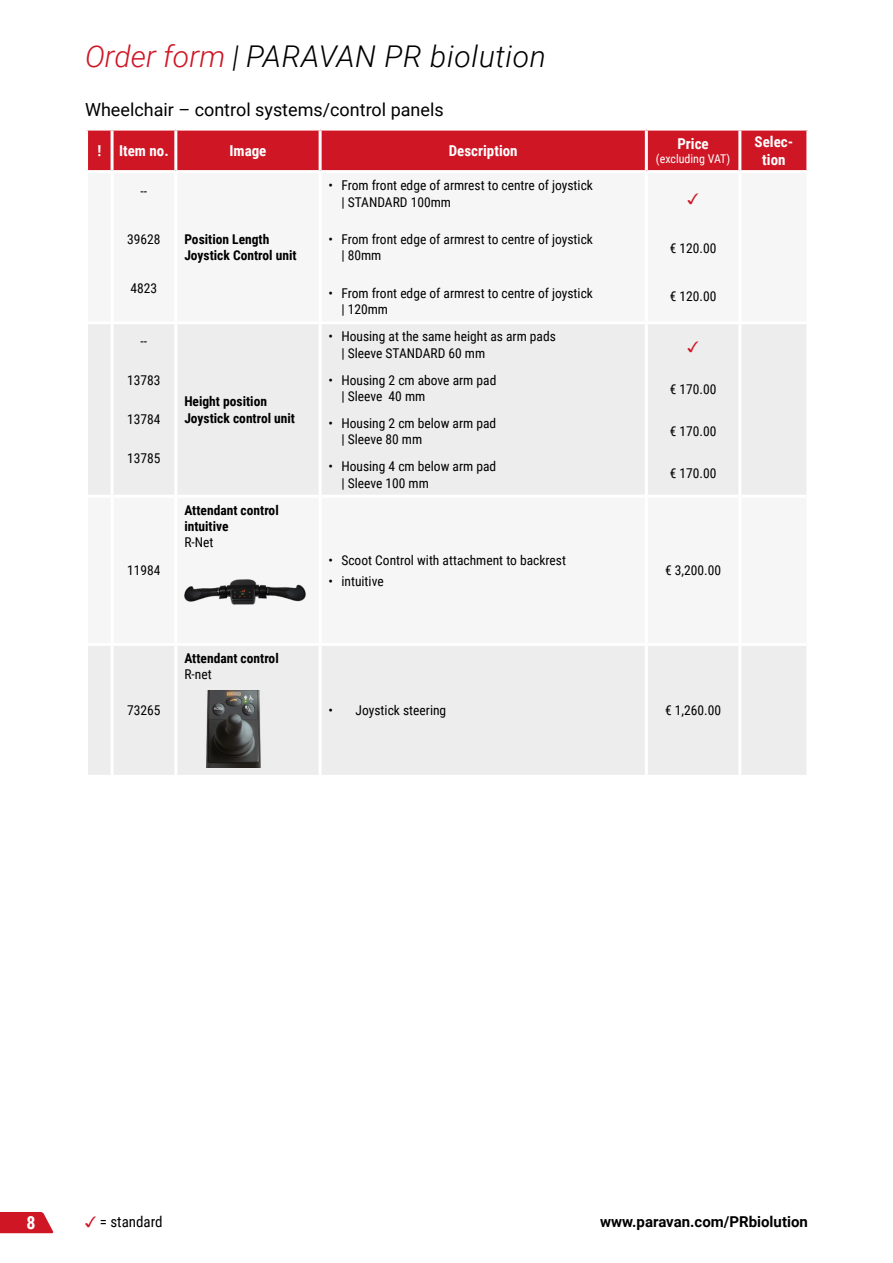
<style>
.page{position:relative;width:893px;height:1263px;background:#fff}
.page>*{position:absolute;margin:0;border:0;box-sizing:border-box;transform-origin:0 0}
.t1{font:italic 300 30px "Roboto";letter-spacing:.02em;color:#000}
.t2{font:18px "Roboto";color:#000}
.t3{font:700 18px "Roboto Condensed";color:#fff}
.t4{font:700 15px/18px "Roboto Condensed";color:#fff;text-align:center}
.t5{font:700 15px "Roboto";color:#000}
.t6{font:15px "Roboto Condensed";color:#000}
.t7{font:15px "Arial Unicode MS";color:#ce1625}
.t8{font:13.5px/16.5px "Roboto Condensed";color:#000}
.t9{font:700 13.5px/16.2px "Roboto Condensed";color:#000}
.t10{font:12px "Roboto Condensed";color:#fff}
.s1{color:#ce1625}
.s2{font-family:"Arial Unicode MS";color:#ce1625}
</style>
<div class="page">
<svg style="left:0;top:1212px;width:54px;height:21px"></svg>
<div style="left:88px;top:131px;width:718px;height:39px;background:#ce1625"></div>
<svg style="left:88px;top:324px;width:718px;height:451px;fill:#ededed"></svg>
<hr style="left:111px;top:131px;width:3px;height:39px;background:#fff">
<hr style="left:174px;top:131px;width:3px;height:39px;background:#fff">
<hr style="left:319px;top:131px;width:3px;height:39px;background:#fff">
<hr style="left:645px;top:131px;width:3px;height:39px;background:#fff">
<hr style="left:738px;top:131px;width:3px;height:39px;background:#fff">
<hr style="left:114px;top:495px;width:60px;height:3px;background:#fff">
<hr style="left:177px;top:495px;width:142px;height:3px;background:#fff">
<hr style="left:322px;top:495px;width:323px;height:3px;background:#fff">
<hr style="left:648px;top:495px;width:90px;height:3px;background:#fff">
<hr style="left:741px;top:495px;width:65px;height:3px;background:#fff">
<hr style="left:648px;top:643px;width:90px;height:3px;background:#fff">
<hr style="left:741px;top:643px;width:65px;height:3px;background:#fff">
<hr style="left:111px;top:324px;width:3px;height:171px;background:#fff">
<hr style="left:174px;top:324px;width:3px;height:172px;background:#fff">
<hr style="left:319px;top:324px;width:3px;height:172px;background:#fff">
<hr style="left:645px;top:324px;width:3px;height:172px;background:#fff">
<hr style="left:738px;top:324px;width:3px;height:172px;background:#fff">
<hr style="left:85px;top:495px;width:29px;height:3px;background:#fff">
<hr style="left:111px;top:498px;width:3px;height:145px;background:#fff">
<hr style="left:174px;top:496px;width:3px;height:147px;background:#fff">
<hr style="left:319px;top:496px;width:3px;height:147px;background:#fff">
<hr style="left:645px;top:496px;width:3px;height:147px;background:#fff">
<hr style="left:738px;top:496px;width:3px;height:148px;background:#fff">
<hr style="left:85px;top:643px;width:27px;height:3px;background:#fff">
<hr style="left:112px;top:643px;width:64px;height:3px;background:#fff">
<hr style="left:111px;top:646px;width:3px;height:129px;background:#fff">
<hr style="left:176px;top:643px;width:144px;height:3px;background:#fff">
<hr style="left:174px;top:646px;width:3px;height:129px;background:#fff">
<hr style="left:320px;top:643px;width:328px;height:3px;background:#fff">
<hr style="left:319px;top:646px;width:3px;height:129px;background:#fff">
<hr style="left:645px;top:646px;width:3px;height:129px;background:#fff">
<hr style="left:738px;top:644px;width:3px;height:131px;background:#fff">
<img style="left:184px;top:558px;width:125px;height:78px">
<img style="left:184px;top:690px;width:105px;height:78px">
<h1 class="t1" style="left:85px;top:35px;width:462px"><span class="s1">Order form</span> | PARAVAN PR biolution</h1>
<h2 class="t2" style="left:85px;top:97px;width:360px">Wheelchair – control systems/control panels</h2>
<p class="t4" style="left:97px;top:141px;width:73px">! Item no.</p>
<p class="t4" style="left:229px;top:141px;width:38px">Image</p>
<p class="t4" style="left:449px;top:141px;width:70px">Description</p>
<p class="t8" style="left:141px;top:182px;width:8px">--</p>
<p class="t8" style="left:127px;top:231px;width:35px">39628</p>
<p class="t8" style="left:131px;top:279px;width:28px">4823</p>
<p class="t8" style="left:141px;top:333px;width:8px">--</p>
<p class="t8" style="left:127px;top:372px;width:35px">13783</p>
<p class="t8" style="left:127px;top:411px;width:35px">13784</p>
<p class="t8" style="left:127px;top:450px;width:35px">13785</p>
<p class="t8" style="left:127px;top:562px;width:35px">11984</p>
<p class="t9" style="left:184px;top:231px;width:114px">Position Length<br>Joystick Control unit</p>
<p class="t9" style="left:184px;top:393px;width:112px">Height position<br>Joystick control unit</p>
<p class="t9" style="left:184px;top:501px;width:96px">Attendant control intuitive</p>
<p class="t8" style="left:184px;top:534px;width:31px">R-Net</p>
<p class="t8" style="left:341px;top:177px;width:253px;text-indent:-13px">• From front edge of armrest to centre of joystick | STANDARD 100mm</p>
<p class="t8" style="left:341px;top:230px;width:253px;text-indent:-13px">• From front edge of armrest to centre of joystick | 80mm</p>
<p class="t8" style="left:341px;top:284px;width:253px;text-indent:-13px">• From front edge of armrest to centre of joystick | 120mm</p>
<p class="t8" style="left:341px;top:328px;width:216px;text-indent:-13px">• Housing at the same height as arm pads | Sleeve STANDARD 60 mm</p>
<p class="t8" style="left:341px;top:371px;width:156px;text-indent:-13px">• Housing 2 cm above arm pad | Sleeve 40 mm</p>
<p class="t8" style="left:341px;top:414px;width:156px;text-indent:-13px">• Housing 2 cm below arm pad | Sleeve 80 mm</p>
<p class="t8" style="left:341px;top:458px;width:156px;text-indent:-13px">• Housing 4 cm below arm pad | Sleeve 100 mm</p>
<p class="t8" style="left:329px;top:551px;width:239px">• Scoot Control with attachment to backrest</p>
<p class="t8" style="left:329px;top:572px;width:57px">• intuitive</p>
<p class="t4" style="left:677px;top:134px;width:33px">Price</p>
<p class="t10" style="left:656px;top:150px;width:76px">(excluding VAT)</p>
<p class="t7" style="left:687px;top:187px;width:13px">✓</p>
<p class="t8" style="left:670px;top:239px;width:48px">€ 120.00</p>
<p class="t8" style="left:670px;top:288px;width:48px">€ 120.00</p>
<p class="t7" style="left:687px;top:336px;width:13px">✓</p>
<p class="t8" style="left:670px;top:380px;width:48px">€ 170.00</p>
<p class="t8" style="left:670px;top:422px;width:48px">€ 170.00</p>
<p class="t8" style="left:670px;top:464px;width:48px">€ 170.00</p>
<p class="t4" style="left:755px;top:132px;width:40px">Selec&shy;tion</p>
<p class="t8" style="left:665px;top:562px;width:57px">€ 3,200.00</p>
<p class="t8" style="left:127px;top:702px;width:35px">73265</p>
<p class="t9" style="left:184px;top:650px;width:96px">Attendant control</p>
<p class="t8" style="left:184px;top:666px;width:29px">R-net</p>
<p class="t8" style="left:329px;top:702px;width:119px">• Joystick steering</p>
<p class="t8" style="left:665px;top:702px;width:57px">€ 1,260.00</p>
<h2 class="t3" style="left:27px;top:1210px;width:11px">8</h2>
<p class="t5" style="left:600px;top:1211px;width:209px">www.paravan.com/PRbiolution</p>
<p class="t6" style="left:85px;top:1211px;width:79px"><span class="s2">✓</span> = standard</p>
</div>
